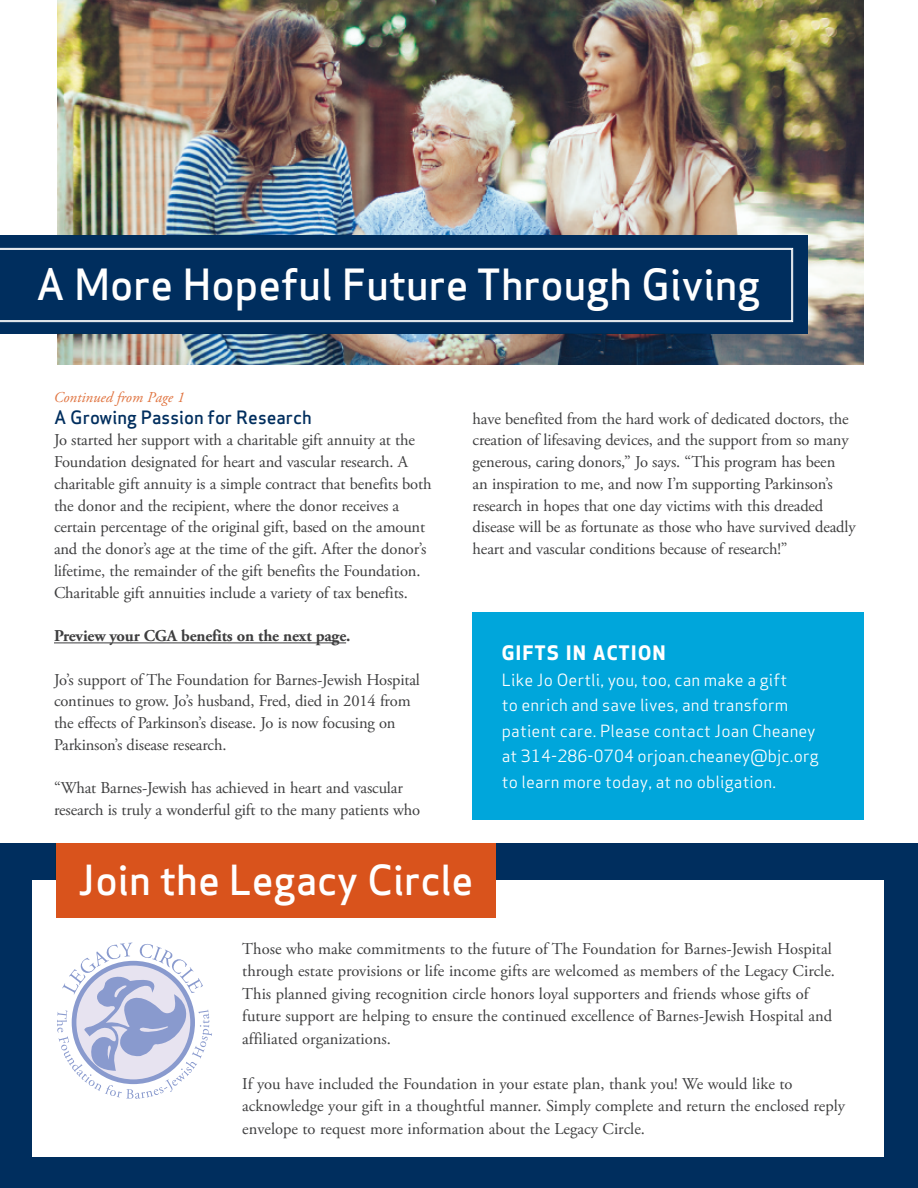
<style>
.page{position:relative;width:918px;height:1188px;background:#fff}
.page>*{position:absolute;margin:0;border:0;box-sizing:border-box;transform-origin:0 0}
.t1{font:500 42px "Apex Sans";color:#fff}
.t2{font:500 40.5px "Apex Sans";color:#fff}
.t3{font:700 19.5px "Apex New";letter-spacing:.08em;color:#fff}
.t4{font:500 18px "Apex Sans";color:#002e5e}
.t5{font:16.5px/21.8px "Adobe Garamond Pro";letter-spacing:-.01em;color:#3e3e3f}
.t6{font:16.5px/25.5px "Apex Sans";letter-spacing:.01em;color:#fff}
.t7{font:700 16.5px "Adobe Garamond Pro";letter-spacing:-.01em;color:#3e3e3f}
.t8{font:italic 15px "Adobe Garamond Pro";color:#e0733f}
</style>
<div class="page">
<img style="left:57px;top:0;width:807px;height:364px">
<div style="left:0;top:843px;width:918px;height:345px;background:#002e5e"></div>
<div style="left:32px;top:880px;width:851px;height:277px;background:#fff"></div>
<hr style="left:54px;top:642px;width:292px;height:1px;background:#3e3e3f">
<div style="left:0;top:249px;width:57px;height:72px;background:#002e5e"></div>
<div style="left:473px;top:613px;width:391px;height:207px;background:#00a6db"></div>
<svg style="left:57px;top:943px;width:155px;height:156px"></svg>
<div style="left:56px;top:843px;width:440px;height:75px;background:#d9531c"></div>
<div style="left:57px;top:235px;width:751px;height:98px;background:#002e5e"></div>
<h1 class="t1" style="left:36px;top:248px;width:726px">A More Hopeful Future Through Giving</h1>
<p class="t8" style="left:54px;top:388px;width:132px">Continued from Page 1</p>
<p class="t4" style="left:54px;top:401px;width:259px">A Growing Passion for Research</p>
<p class="t5" style="left:54px;top:430px;width:379px">Jo started her support with a charitable gift annuity at the Foundation designated for heart and vascular research. A charitable gift annuity is a simple contract that benefits both the donor and the recipient, where the donor receives a certain percentage of the original gift, based on the amount and the donor’s age at the time of the gift. After the donor’s lifetime, the remainder of the gift benefits the Foundation.<br>Charitable gift annuities include a variety of tax benefits.</p>
<p class="t7" style="left:54px;top:626px;width:298px">Preview your CGA benefits on the next page.</p>
<p class="t5" style="left:54px;top:669px;width:368px">Jo’s support of The Foundation for Barnes-Jewish Hospital continues to grow. Jo’s husband, Fred, died in 2014 from the effects of Parkinson’s disease. Jo is now focusing on Parkinson’s disease research.</p>
<p class="t5" style="left:54px;top:778px;width:368px">“What Barnes-Jewish has achieved in heart and vascular research is truly a wonderful gift to the many patients who</p>
<p class="t5" style="left:473px;top:408px;width:385px">have benefited from the hard work of dedicated doctors, the creation of lifesaving devices, and the support from so many generous, caring donors,” Jo says. “This program has been<br>an inspiration to me, and now I’m supporting Parkinson’s research in hopes that one day victims with this dreaded disease will be as fortunate as those who have survived deadly heart and vascular conditions because of research!”</p>
<p class="t3" style="left:502px;top:639px;width:165px">GIFTS IN ACTION</p>
<p class="t6" style="left:502px;top:666px;width:318px">Like Jo Oertli, you, too, can make a gift<br>to enrich and save lives, and transform patient care. Please contact Joan Cheaney at 314-286-0704 orjoan.cheaney@bjc.org to learn more today, at no obligation.</p>
<h2 class="t2" style="left:78px;top:844px;width:397px">Join the Legacy Circle</h2>
<p class="t5" style="left:242px;top:938px;width:594px;line-height:22.5px">Those who make commitments to the future of The Foundation for Barnes-Jewish Hospital through estate provisions or life income gifts are welcomed as members of the Legacy Circle.<br>This planned giving recognition circle honors loyal supporters and friends whose gifts of future support are helping to ensure the continued excellence of Barnes-Jewish Hospital and affiliated organizations.</p>
<p class="t5" style="left:242px;top:1073px;width:604px;line-height:22.5px">If you have included the Foundation in your estate plan, thank you! We would like to acknowledge your gift in a thoughtful manner. Simply complete and return the enclosed reply envelope to request more information about the Legacy Circle.</p>
</div>
